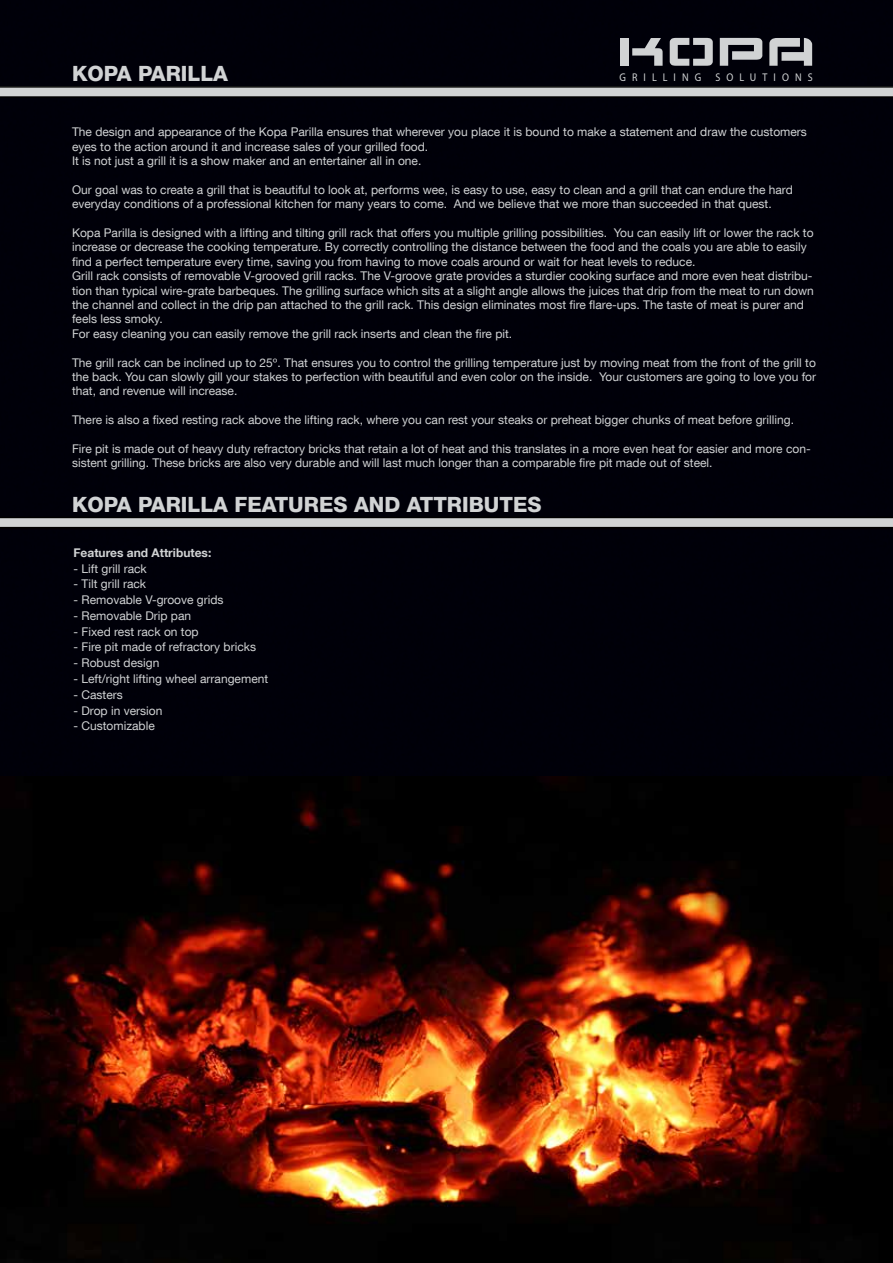
<style>
.page{position:relative;width:893px;height:1263px;background:#fff}
.page>*{position:absolute;margin:0;border:0;box-sizing:border-box;transform-origin:0 0}
.t1{font:800 21px "Helvetica Neue LT Com";color:#d1d3d4}
.t2{font:12px/14.4px "Helvetica Neue LT Com";color:#d1d3d4}
.t3{font:700 12px "Helvetica Neue LT Com";color:#d1d3d4}
.t4{font:11.25px "Myriad Pro";letter-spacing:.6em;color:#d1d3d4;scale:.9 1}
</style>
<div class="page">
<div style="left:0;top:0;width:893px;height:776px;background:#000009"></div>
<svg style="left:0;top:86px;width:893px;height:12px;background:#999a9b"></svg>
<svg style="left:0;top:517px;width:893px;height:11px;background:#a5a6a7"></svg>
<div style="left:620px;top:38px;width:8px;height:28px;background:#d1d3d4"></div>
<svg style="left:632px;top:38px;width:31px;height:28px"></svg>
<svg style="left:670px;top:38px;width:43px;height:28px"></svg>
<svg style="left:769px;top:38px;width:43px;height:28px"></svg>
<svg style="left:720px;top:38px;width:42px;height:28px"></svg>
<img style="left:0;top:776px;width:893px;height:487px">
<h1 class="t1" style="left:72px;top:61px;width:157px">KOPA PARILLA</h1>
<p class="t4" style="left:619px;top:71px;width:92px">GRILLING</p>
<p class="t4" style="left:715px;top:71px;width:109px">SOLUTIONS</p>
<p class="t2" style="left:72px;top:124px;width:736px">The design and appearance of the Kopa Parilla ensures that wherever you place it is bound to make a statement and draw the customers eyes to the action around it and increase sales of your grilled food.<br>It is not just a grill it is a show maker and an entertainer all in one.</p>
<p class="t2" style="left:72px;top:182px;width:722px">Our goal was to create a grill that is beautiful to look at, performs wee, is easy to use, easy to clean and a grill that can endure the hard everyday conditions of a professional kitchen for many years to come. And we believe that we more than succeeded in that quest.</p>
<p class="t2" style="left:72px;top:225px;width:743px">Kopa Parilla is designed with a lifting and tilting grill rack that offers you multiple grilling possibilities. You can easily lift or lower the rack to increase or decrease the cooking temperature. By correctly controlling the distance between the food and the coals you are able to easily find a perfect temperature every time, saving you from having to move coals around or wait for heat levels to reduce.<br>Grill rack consists of removable V-grooved grill racks. The V-groove grate provides a sturdier cooking surface and more even heat distribu&shy;tion than typical wire-grate barbeques. The grilling surface which sits at a slight angle allows the juices that drip from the meat to run down the channel and collect in the drip pan attached to the grill rack. This design eliminates most fire flare-ups. The taste of meat is purer and feels less smoky.<br>For easy cleaning you can easily remove the grill rack inserts and clean the fire pit.</p>
<p class="t2" style="left:72px;top:355px;width:746px;text-align:justify">The grill rack can be inclined up to 25º. That ensures you to control the grilling temperature just by moving meat from the front of the grill to the back. You can slowly gill your stakes to perfection with beautiful and even color on the inside. Your customers are going to love you for that, and revenue will increase.</p>
<p class="t2" style="left:72px;top:412px;width:724px">There is also a fixed resting rack above the lifting rack, where you can rest your steaks or preheat bigger chunks of meat before grilling.</p>
<p class="t2" style="left:72px;top:441px;width:740px">Fire pit is made out of heavy duty refractory bricks that retain a lot of heat and this translates in a more even heat for easier and more con&shy;sistent grilling. These bricks are also very durable and will last much longer than a comparable fire pit made out of steel.</p>
<h1 class="t1" style="left:72px;top:492px;width:471px">KOPA PARILLA FEATURES AND ATTRIBUTES</h1>
<p class="t3" style="left:74px;top:545px;width:139px">Features and Attributes:</p>
<p class="t2" style="left:74px;top:561px;width:75px">- Lift grill rack</p>
<p class="t2" style="left:74px;top:577px;width:74px">- Tilt grill rack</p>
<p class="t2" style="left:74px;top:592px;width:152px">- Removable V-groove grids</p>
<p class="t2" style="left:74px;top:608px;width:119px">- Removable Drip pan</p>
<p class="t2" style="left:74px;top:624px;width:127px">- Fixed rest rack on top</p>
<p class="t2" style="left:74px;top:640px;width:184px">- Fire pit made of refractory bricks</p>
<p class="t2" style="left:74px;top:655px;width:87px">- Robust design</p>
<p class="t2" style="left:74px;top:671px;width:196px">- Left/right lifting wheel arrangement</p>
<p class="t2" style="left:74px;top:687px;width:51px">- Casters</p>
<p class="t2" style="left:74px;top:703px;width:90px">- Drop in version</p>
<p class="t2" style="left:74px;top:718px;width:83px">- Customizable</p>
</div>
